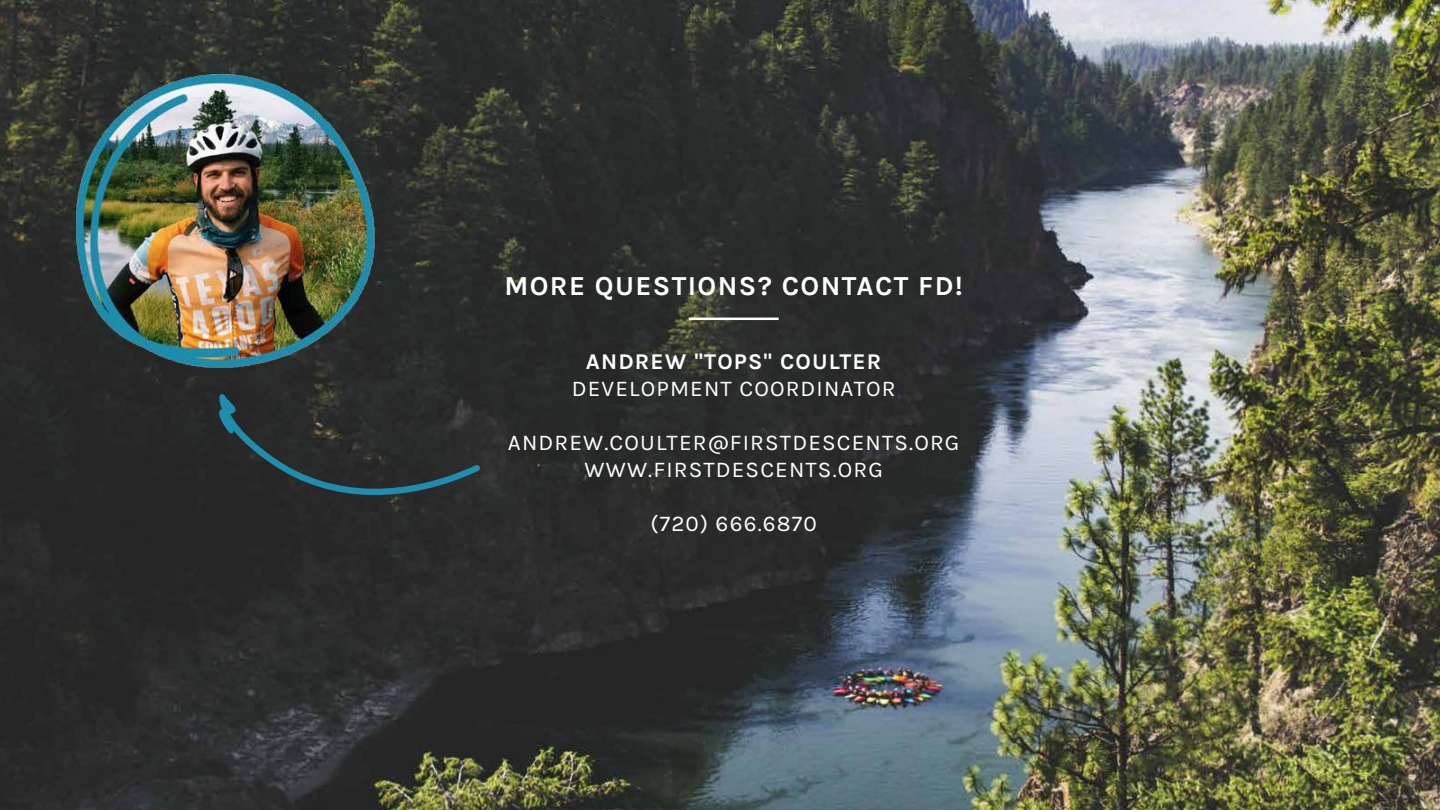
<style>
.page{position:relative;width:1440px;height:810px;background:#fff}
.page>*{position:absolute;margin:0;border:0;box-sizing:border-box;transform-origin:0 0}
.t1{font:700 27.5px "Karla";letter-spacing:.05em;color:#fff}
.t2{font:22.5px/27px "Karla";letter-spacing:.05em;color:#fff;text-align:center}
.t3{font:700 22.5px "Karla";letter-spacing:.05em;color:#fff}
</style>
<div class="page">
<img style="left:0;top:0;width:1440px;height:810px">
<hr style="left:689px;top:318px;width:90px;height:2px;background:#fff">
<img style="left:66px;top:65px;width:329px;height:311px">
<svg style="left:217px;top:391px;width:263px;height:116px;background:#293133"></svg>
<p class="t1" style="left:504px;top:270px;width:460px">MORE QUESTIONS? CONTACT FD!</p>
<p class="t3" style="left:586px;top:349px;width:297px">ANDREW "TOPS" COULTER</p>
<p class="t2" style="left:572px;top:376px;width:325px">DEVELOPMENT COORDINATOR</p>
<p class="t2" style="left:508px;top:430px;width:453px">ANDREW.COULTER@FIRSTDESCENTS.ORG<br>WWW.FIRSTDESCENTS.ORG</p>
<p class="t2" style="left:651px;top:511px;width:168px">(720) 666.6870</p>
</div>
